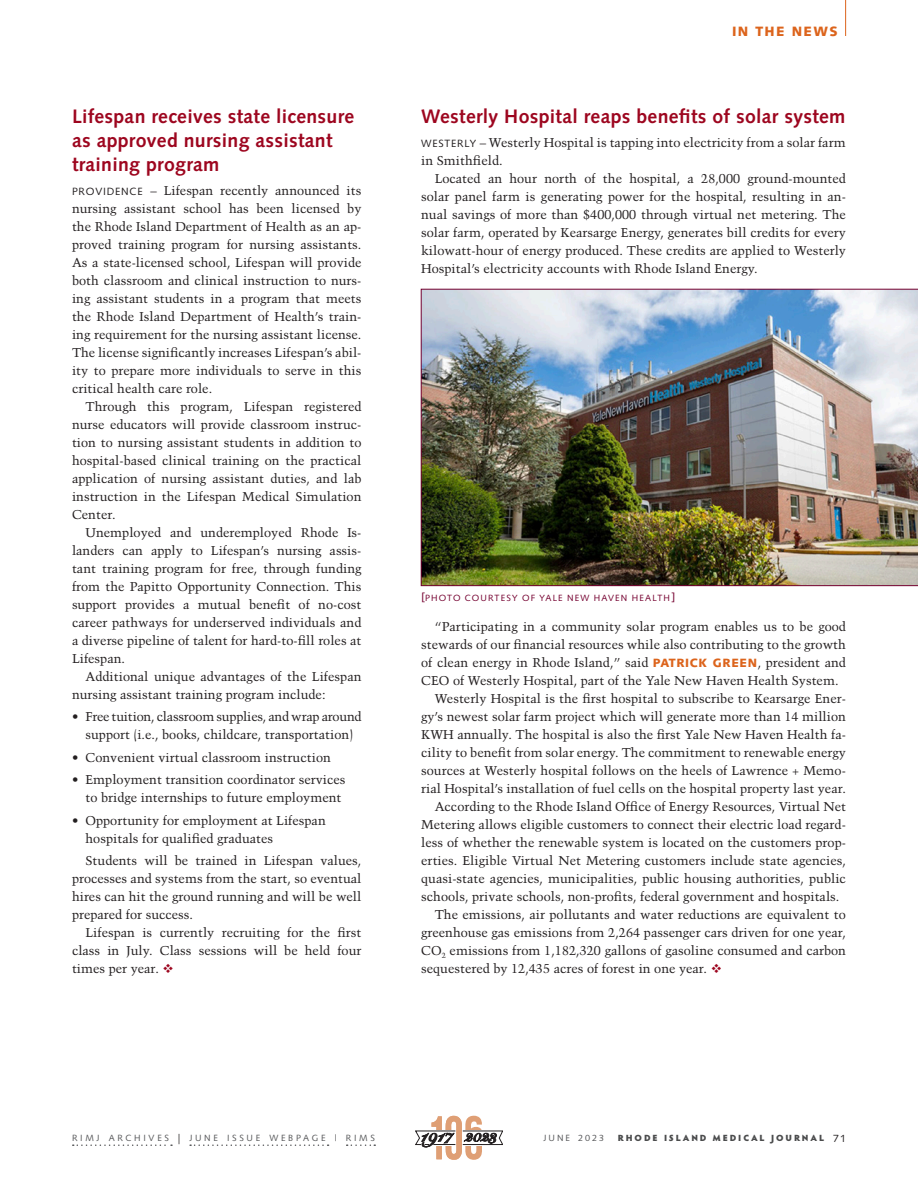
<style>
.page{position:relative;width:918px;height:1188px;background:#fff}
.page>*{position:absolute;margin:0;border:0;box-sizing:border-box;transform-origin:0 0}
.News_Headline-red{font:700 19.5px/24px "Syntax";letter-spacing:.015em;color:#9d061f}
.dept_orange{font:900 13.5px "Syntax";letter-spacing:.1em;color:#dc641c}
.People_text__8_5_12{font:12.75px/18px "Trump Mediaeval";color:#231f20;text-align:justify}
.People_text_1st_line{font:12.75px/18px "Trump Mediaeval";color:#231f20}
.People_caption{font:9px "Syntax";letter-spacing:.125em;color:#750130}
.t1{font:9px "Syntax";letter-spacing:.3em;color:#57585a}
.t2{font:900 9px "Hypatia Sans Pro";letter-spacing:.21em;color:#4b4c4d}
.t3{font:9px "Syntax";letter-spacing:.225em;color:#57585a}
.s1{font-family:"Syntax";font-size:10.5px}
.s2{color:#9d061f}
.s3{font-size:12px}
.s4{font-family:"Syntax";font-weight:900;font-size:12px;color:#dc641c}
.s5{font-size:13.5px;color:#231f20}
.s6{font-family:"Syntax";font-weight:400;font-size:10.5px;color:#231f20}
</style>
<div class="page">
<svg style="left:415px;top:1116px;width:88px;height:44px"></svg>
<img style="left:421px;top:289px;width:497px;height:297px">
<hr style="left:845px;top:0;width:1px;height:36px;background:#dc641c">
<svg style="left:73px;top:1144px;width:99px;height:2px"></svg>
<svg style="left:190px;top:1144px;width:139px;height:2px"></svg>
<svg style="left:347px;top:1144px;width:28px;height:2px"></svg>
<p class="News_Headline-red" style="left:72px;top:104px;width:284px">Lifespan receives state licensure as approved nursing assistant training program</p>
<p class="People_text_1st_line" style="left:72px;top:181px;width:291px;text-align:justify"><span class="s1">PROVIDENCE</span> – Lifespan recently announced its nursing assistant school has been licensed by the Rhode Island Department of Health as an ap&shy;proved training program for nursing assistants.<br>As a state-licensed school, Lifespan will provide both classroom and clinical instruction to nurs&shy;ing assistant students in a program that meets the Rhode Island Department of Health’s train&shy;ing requirement for the nursing assistant license.<br>The license significantly increases Lifespan’s abil&shy;ity to prepare more individuals to serve in this critical health care role.</p>
<p class="People_text__8_5_12" style="left:72px;top:397px;width:291px;text-indent:14px">Through this program, Lifespan registered nurse educators will provide classroom instruc&shy;tion to nursing assistant students in addition to hospital-based clinical training on the practical application of nursing assistant duties, and lab instruction in the Lifespan Medical Simulation Center.</p>
<p class="People_text__8_5_12" style="left:72px;top:523px;width:291px;text-indent:14px">Unemployed and underemployed Rhode Is&shy;landers can apply to Lifespan’s nursing assis&shy;tant training program for free, through funding from the Papitto Opportunity Connection. This support provides a mutual benefit of no-cost career pathways for underserved individuals and a diverse pipeline of talent for hard-to-fill roles at Lifespan.</p>
<p class="People_text__8_5_12" style="left:72px;top:667px;width:291px;text-indent:14px">Additional unique advantages of the Lifespan nursing assistant training program include:</p>
<p class="People_text_1st_line" style="left:72px;top:708px;width:291px;text-align:center">• Free tuition, classroom supplies, and wrap around support (i.e., books, childcare, transportation)</p>
<p class="People_text_1st_line" style="left:72px;top:748px;width:260px">• Convenient virtual classroom instruction</p>
<p class="People_text_1st_line" style="left:86px;top:771px;width:262px;text-indent:-14px">• Employment transition coordinator services to bridge internships to future employment</p>
<p class="People_text_1st_line" style="left:86px;top:811px;width:242px;text-indent:-14px">• Opportunity for employment at Lifespan hospitals for qualified graduates</p>
<p class="People_text__8_5_12" style="left:72px;top:852px;width:291px;text-indent:14px">Students will be trained in Lifespan values, processes and systems from the start, so eventual hires can hit the ground running and will be well prepared for success.</p>
<p class="People_text__8_5_12" style="left:72px;top:924px;width:291px;text-indent:14px">Lifespan is currently recruiting for the first class in July. Class sessions will be held four times per year. <span class="s2">❖</span></p>
<p class="dept_orange" style="left:732px;top:23px;width:107px">IN THE NEWS</p>
<p class="News_Headline-red" style="left:421px;top:104px;width:426px">Westerly Hospital reaps benefits of solar system</p>
<p class="People_text_1st_line" style="left:421px;top:133px;width:426px"><span class="s1">WESTERLY</span> – Westerly Hospital is tapping into electricity from a solar farm in Smithfield.</p>
<p class="People_text__8_5_12" style="left:421px;top:169px;width:426px;text-indent:14px">Located an hour north of the hospital, a 28,000 ground-mounted solar panel farm is generating power for the hospital, resulting in an&shy;nual savings of more than $400,000 through virtual net metering. The solar farm, operated by Kearsarge Energy, generates bill credits for every kilowatt-hour of energy produced. These credits are applied to Westerly Hospital’s electricity accounts with Rhode Island Energy.</p>
<p class="People_caption" style="left:421px;top:593px;width:256px"><span class="s3">[</span>PHOTO COURTESY OF YALE NEW HAVEN HEALTH<span class="s3">]</span></p>
<p class="People_text__8_5_12" style="left:421px;top:618px;width:426px;text-indent:14px">“Participating in a community solar program enables us to be good stewards of our financial resources while also contributing to the growth of clean energy in Rhode Island,” said <span class="s4">PATRICK GREEN</span>, president and CEO of Westerly Hospital, part of the Yale New Haven Health System.</p>
<p class="People_text__8_5_12" style="left:421px;top:690px;width:426px;text-indent:14px">Westerly Hospital is the first hospital to subscribe to Kearsarge Ener&shy;gy’s newest solar farm project which will generate more than 14 million KWH annually. The hospital is also the first Yale New Haven Health fa&shy;cility to benefit from solar energy. The commitment to renewable energy sources at Westerly hospital follows on the heels of Lawrence + Memo&shy;rial Hospital’s installation of fuel cells on the hospital property last year.</p>
<p class="People_text__8_5_12" style="left:421px;top:798px;width:426px;text-indent:14px">According to the Rhode Island Office of Energy Resources, Virtual Net Metering allows eligible customers to connect their electric load regard&shy;less of whether the renewable system is located on the customers prop&shy;erties. Eligible Virtual Net Metering customers include state agencies, quasi-state agencies, municipalities, public housing authorities, public schools, private schools, non-profits, federal government and hospitals.</p>
<p class="People_text__8_5_12" style="left:421px;top:906px;width:426px;text-indent:14px">The emissions, air pollutants and water reductions are equivalent to greenhouse gas emissions from 2,264 passenger cars driven for one year, CO<sub>2</sub> emissions from 1,182,320 gallons of gasoline consumed and carbon sequestered by 12,435 acres of forest in one year. <span class="s2">❖</span></p>
<p class="t1" style="left:72px;top:1132px;width:304px">RIMJ ARCHIVES <span class="s5">|</span> JUNE ISSUE WEBPAGE | RIMS</p>
<p class="t3" style="left:544px;top:1132px;width:62px">JUNE 2023</p>
<p class="t2" style="left:618px;top:1131px;width:230px">RHODE ISLAND MEDICAL JOURNAL <span class="s6">71</span></p>
</div>
